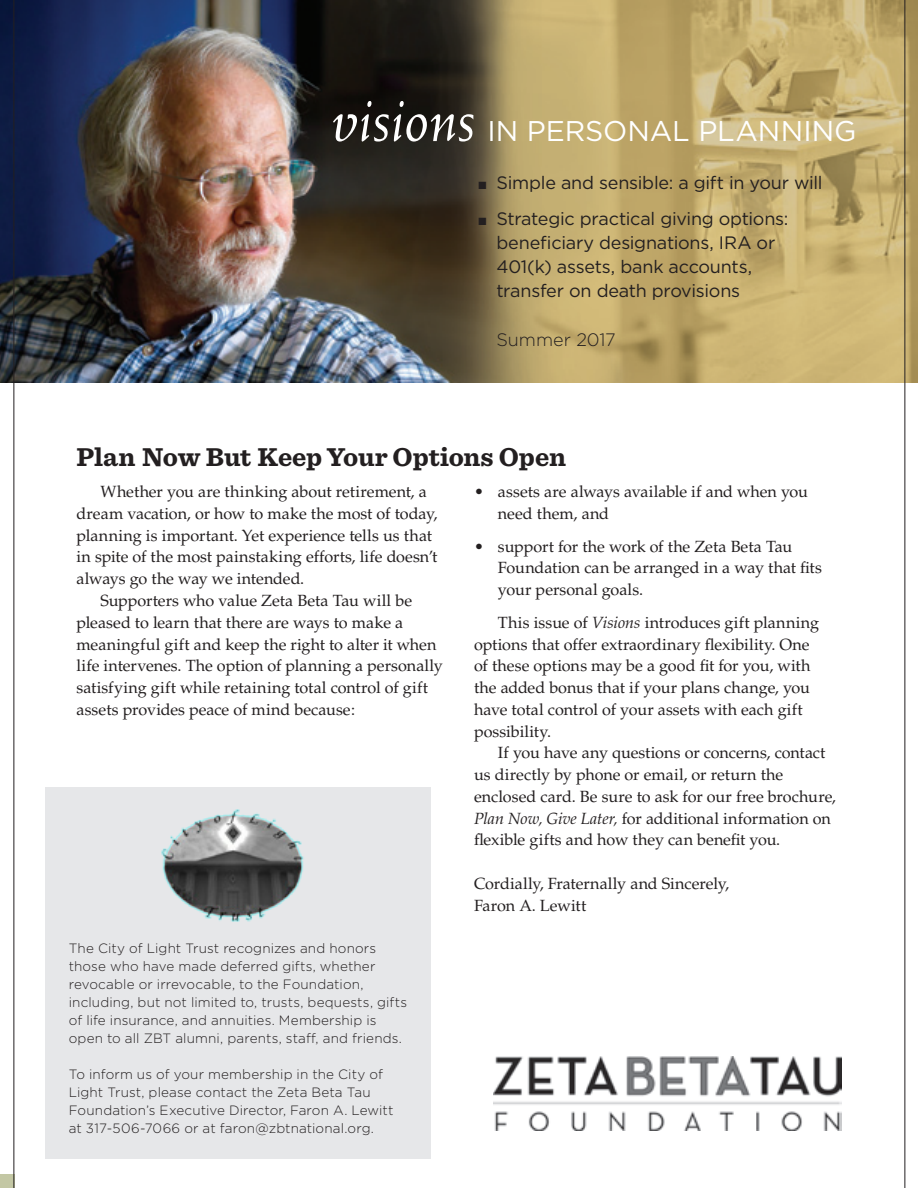
<style>
.page{position:relative;width:918px;height:1188px;background:#fff}
.page>*{position:absolute;margin:0;border:0;box-sizing:border-box;transform-origin:0 0}
.t1{font:italic 66px "Weiss";letter-spacing:-.015em;color:#fff}
.t2{font:28.5px "Gotham";letter-spacing:-.005em;color:#fff}
.t3{font:700 27px "Sentinel";letter-spacing:-.005em;color:#231f20}
.t4{font:18px/24px "Gotham";letter-spacing:-.015em;color:#231f20}
.t5{font:300 18px "Gotham";letter-spacing:-.005em;color:#231f20}
.t6{font:16.2px/21.8px "Palatino";color:#231f20}
.t7{font:300 13.5px/18px "Gotham";letter-spacing:.01em;color:#231f20}
.s1{font-style:italic}
</style>
<div class="page">
<img style="left:0;top:0;width:918px;height:382px">
<div style="left:0;top:1174px;width:14px;height:14px;background:#c3c7a4"></div>
<hr style="left:14px;top:0;width:1px;height:1188px;background:#231f20">
<hr style="left:904px;top:0;width:1px;height:1188px;background:#231f20">
<div style="left:45px;top:787px;width:385px;height:372px;background:#e6e7e9"></div>
<img style="left:494px;top:1057px;width:347px;height:74px">
<img style="left:161px;top:809px;width:143px;height:113px">
<h1 class="t1" style="left:333px;top:80px;width:146px">visions</h1>
<h2 class="t2" style="left:488px;top:113px;width:371px">IN PERSONAL PLANNING</h2>
<p class="t4" style="left:478px;top:170px;width:346px">■ Simple and sensible: a gift in your will</p>
<p class="t4" style="left:496px;top:206px;width:293px;text-indent:-18px">■ Strategic practical giving options: beneficiary designations, IRA or 401(k) assets, bank accounts, transfer on death provisions</p>
<p class="t5" style="left:496px;top:329px;width:121px">Summer 2017</p>
<h3 class="t3" style="left:76px;top:436px;width:491px">Plan Now But Keep Your Options Open</h3>
<p class="t6" style="left:100px;top:481px;width:328px">Whether you are thinking about retirement, a</p>
<p class="t6" style="left:77px;top:503px;width:362px">dream vacation, or how to make the most of today,</p>
<p class="t6" style="left:77px;top:525px;width:357px">planning is important. Yet experience tells us that</p>
<p class="t6" style="left:77px;top:546px;width:363px">in spite of the most painstaking efforts, life doesn’t</p>
<p class="t6" style="left:77px;top:568px;width:229px">always go the way we intended.</p>
<p class="t6" style="left:100px;top:590px;width:313px">Supporters who value Zeta Beta Tau will be</p>
<p class="t6" style="left:77px;top:612px;width:328px">pleased to learn that there are ways to make a</p>
<p class="t6" style="left:77px;top:633px;width:361px">meaningful gift and keep the right to alter it when</p>
<p class="t6" style="left:77px;top:655px;width:368px">life intervenes. The option of planning a personally</p>
<p class="t6" style="left:77px;top:677px;width:353px">satisfying gift while retaining total control of gift</p>
<p class="t6" style="left:77px;top:699px;width:280px">assets provides peace of mind because:</p>
<p class="t6" style="left:498px;top:481px;width:312px;text-indent:-24px">• assets are always available if and when you need them, and</p>
<p class="t6" style="left:498px;top:536px;width:325px;text-indent:-24px">• support for the work of the Zeta Beta Tau<br>Foundation can be arranged in a way that fits your personal goals.</p>
<p class="t6" style="left:474px;top:612px;width:347px;text-indent:24px">This issue of <span class="s1">Visions</span> introduces gift planning options that offer extraordinary flexibility. One of these options may be a good fit for you, with the added bonus that if your plans change, you have total control of your assets with each gift possibility.</p>
<p class="t6" style="left:474px;top:742px;width:363px;text-indent:24px">If you have any questions or concerns, contact us directly by phone or email, or return the enclosed card. Be sure to ask for our free brochure, <span class="s1">Plan Now, Give Later,</span> for additional information on flexible gifts and how they can benefit you.</p>
<p class="t6" style="left:474px;top:873px;width:257px">Cordially, Fraternally and Sincerely,<br>Faron A. Lewitt</p>
<p class="t7" style="left:69px;top:939px;width:340px">The City of Light Trust recognizes and honors those who have made deferred gifts, whether revocable or irrevocable, to the Foundation, including, but not limited to, trusts, bequests, gifts of life insurance, and annuities. Membership is open to all ZBT alumni, parents, staff, and friends.</p>
<p class="t7" style="left:69px;top:1065px;width:326px">To inform us of your membership in the City of Light Trust, please contact the Zeta Beta Tau Foundation’s Executive Director, Faron A. Lewitt at 317-506-7066 or at faron@zbtnational.org.</p>
</div>
